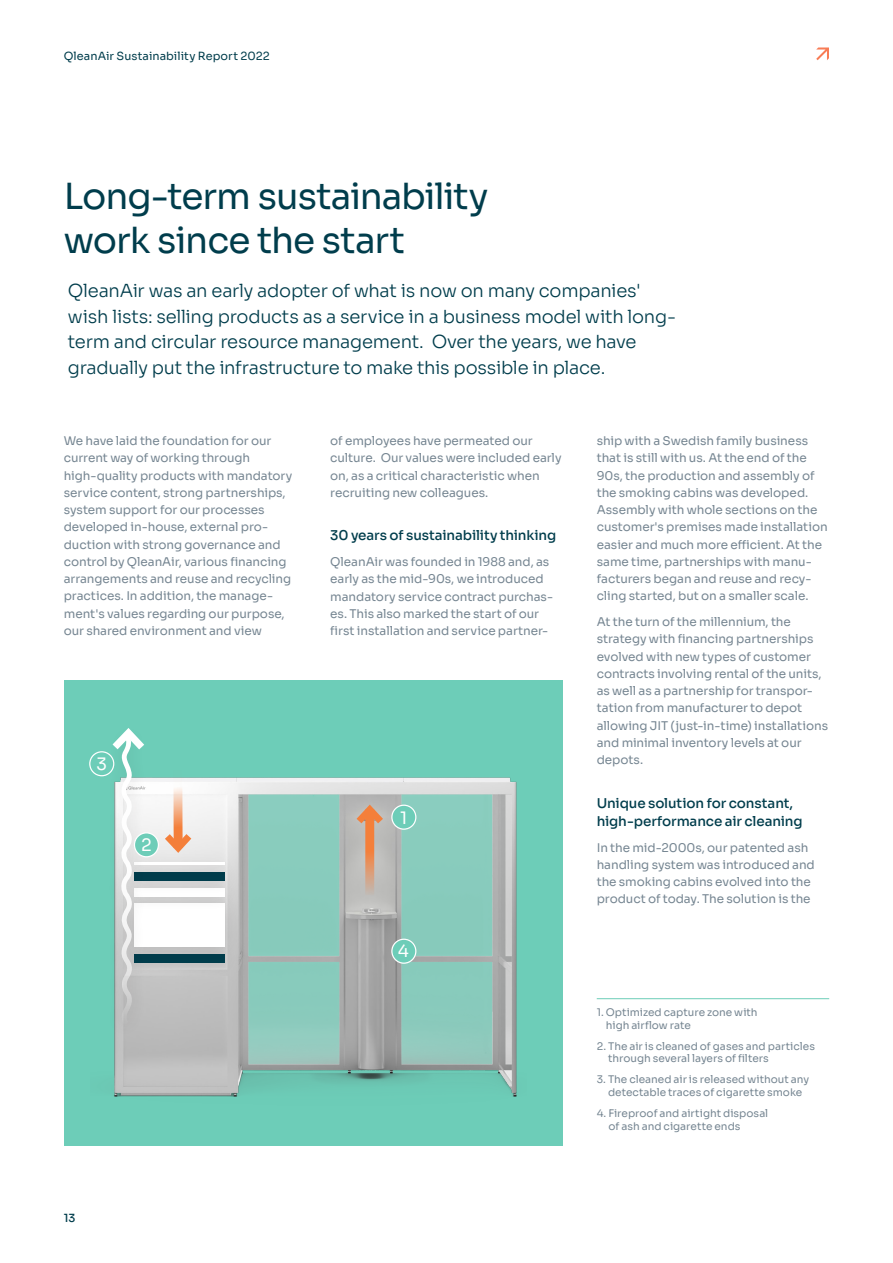
<style>
.page{position:relative;width:893px;height:1263px;background:#fff}
.page>*{position:absolute;margin:0;border:0;box-sizing:border-box;transform-origin:0 0}
.t1{font:36px "Sora";letter-spacing:-.03em;color:#003d4c}
.Intro_12pt{font:300 18px/25.5px "Sora";letter-spacing:-.015em;color:#003d4c}
.t2{font:17.1px "Sora";color:#fff}
.t3{font:500 13.5px/18px "Sora";letter-spacing:-.01em;color:#003d4c}
.Body_8pt_MAIN{font:12px/17.2px "Sora";letter-spacing:-.005em;color:#768692}
.t4{font:11.25px "Sora";letter-spacing:.005em;color:#003d4c}
.t5{font:500 11.25px "Sora";color:#003d4c}
.t6{font:10.5px/12.6px "Sora";color:#768692}
</style>
<div class="page">
<svg style="left:816px;top:48px;width:13px;height:12px"></svg>
<div style="left:64px;top:680px;width:499px;height:466px;background:#6dcdb8"></div>
<img style="left:91px;top:770px;width:426px;height:327px">
<svg style="left:354px;top:802px;width:36px;height:96px"></svg>
<div style="left:119px;top:938px;width:121px;height:40px;background:#c5c5c5"></div>
<div style="left:118px;top:888px;width:122px;height:75px;background:#231f20;opacity:.12"></div>
<div style="left:134px;top:903px;width:91px;height:44px;background:#fff"></div>
<div style="left:119px;top:872px;width:121px;height:40px;background:#231f20;opacity:.12"></div>
<div style="left:119px;top:857px;width:121px;height:39px;background:#231f20;opacity:.12"></div>
<div style="left:120px;top:846px;width:119px;height:35px;background:#231f20;opacity:.12"></div>
<hr style="left:134px;top:862px;width:91px;height:3px;background:#fff">
<svg style="left:158px;top:770px;width:36px;height:85px"></svg>
<div style="left:392px;top:805px;width:24px;height:24px;background:#6dcdb8;border-radius:50%"></div>
<div style="left:391px;top:805px;width:25px;height:25px;border:1px solid #fff;border-radius:50%"></div>
<div style="left:90px;top:752px;width:24px;height:24px;background:#6dcdb8;border-radius:50%"></div>
<div style="left:89px;top:751px;width:25px;height:25px;border:1px solid #fff;border-radius:50%"></div>
<div style="left:392px;top:939px;width:24px;height:24px;background:#6dcdb8;border-radius:50%"></div>
<div style="left:391px;top:939px;width:25px;height:25px;border:1px solid #fff;border-radius:50%"></div>
<div style="left:106px;top:722px;width:41px;height:317px;background:#231f20;opacity:.15"></div>
<svg style="left:105px;top:723px;width:47px;height:304px"></svg>
<div style="left:134px;top:833px;width:24px;height:24px;background:#6dcdb8;border-radius:50%"></div>
<div style="left:134px;top:832px;width:25px;height:25px;border:1px solid #fff;border-radius:50%"></div>
<hr style="left:597px;top:998px;width:232px;height:1px;background:#6dcdb8">
<p class="t4" style="left:64px;top:47px;width:207px">QleanAir Sustainability Report 2022</p>
<h1 class="t1" style="left:64px;top:167px;width:426px">Long-term sustainability</h1>
<h1 class="t1" style="left:64px;top:210px;width:343px">work since the start</h1>
<p class="Intro_12pt" style="left:68px;top:276px;width:610px">QleanAir was an early adopter of what is now on many companies' wish lists: selling products as a service in a business model with long&shy;term and circular resource management. Over the years, we have gradually put the infrastructure to make this possible in place.</p>
<p class="Body_8pt_MAIN" style="left:64px;top:431px;width:230px">We have laid the foundation for our current way of working through high-quality products with mandatory service content, strong partnerships, system support for our processes developed in-house, external pro&shy;duction with strong governance and control by QleanAir, various financing arrangements and reuse and recycling practices. In addition, the manage&shy;ment's values regarding our purpose, our shared environment and view</p>
<p class="Body_8pt_MAIN" style="left:330px;top:431px;width:233px">of employees have permeated our culture. Our values were included early on, as a critical characteristic when recruiting new colleagues.</p>
<h3 class="t3" style="left:330px;top:525px;width:228px">30 years of sustainability thinking</h3>
<p class="Body_8pt_MAIN" style="left:330px;top:552px;width:224px">QleanAir was founded in 1988 and, as early as the mid-90s, we introduced mandatory service contract purchas&shy;es. This also marked the start of our first installation and service partner-</p>
<p class="t2" style="left:97px;top:750px;width:12px">3</p>
<p class="t2" style="left:141px;top:831px;width:12px">2</p>
<p class="t5" style="left:64px;top:1209px;width:13px">13</p>
<p class="t2" style="left:400px;top:804px;width:9px">1</p>
<p class="t2" style="left:398px;top:937px;width:13px">4</p>
<p class="Body_8pt_MAIN" style="left:597px;top:431px;width:233px">ship with a Swedish family business that is still with us. At the end of the 90s, the production and assembly of the smoking cabins was developed.<br>Assembly with whole sections on the customer's premises made installation easier and much more efficient. At the same time, partnerships with manu&shy;facturers began and reuse and recy&shy;cling started, but on a smaller scale.</p>
<p class="Body_8pt_MAIN" style="left:597px;top:612px;width:233px">At the turn of the millennium, the strategy with financing partnerships evolved with new types of customer contracts involving rental of the units, as well as a partnership for transpor&shy;tation from manufacturer to depot allowing JIT (just-in-time) installations and minimal inventory levels at our depots.</p>
<h3 class="t3" style="left:597px;top:793px;width:207px">Unique solution for constant, high-performance air cleaning</h3>
<p class="Body_8pt_MAIN" style="left:597px;top:837px;width:220px">In the mid-2000s, our patented ash handling system was introduced and the smoking cabins evolved into the product of today. The solution is the</p>
<h6 class="t6" style="left:606px;top:1005px;width:153px;text-indent:-9px">1. Optimized capture zone with high airflow rate</h6>
<h6 class="t6" style="left:608px;top:1038px;width:208px;text-indent:-11px">2. The air is cleaned of gases and particles through several layers of filters</h6>
<h6 class="t6" style="left:597px;top:1072px;width:214px;text-align:center">3. The cleaned air is released without any detectable traces of cigarette smoke</h6>
<h6 class="t6" style="left:608px;top:1106px;width:161px;text-indent:-12px">4. Fireproof and airtight disposal of ash and cigarette ends</h6>
</div>
